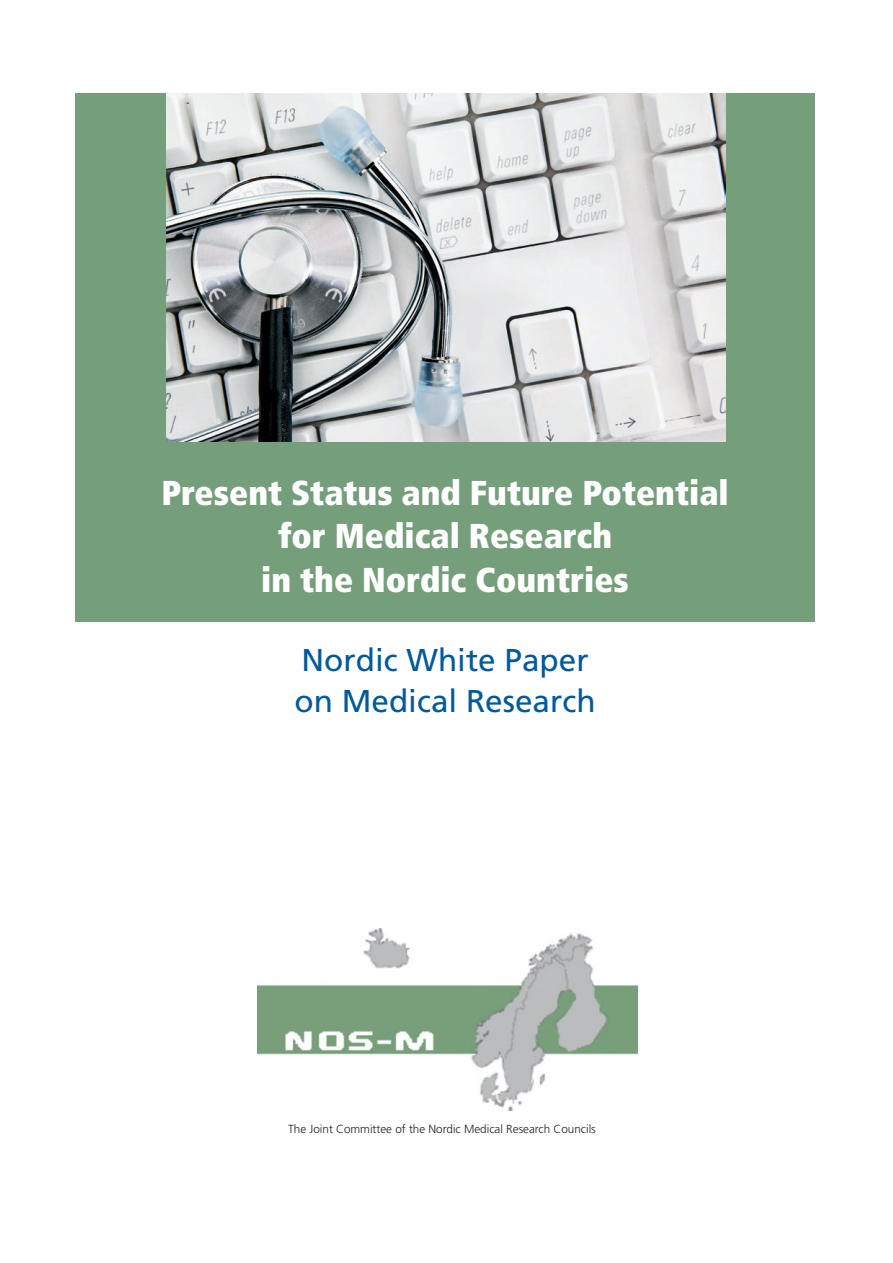
<style>
.page{position:relative;width:893px;height:1263px;background:#fff}
.page>*{position:absolute;margin:0;border:0;box-sizing:border-box;transform-origin:0 0}
.Nimiö1{font:900 condensed 34.5px/43.5px "Frutiger";color:#fff;text-align:center}
.Nimiö1-2{font:31.5px/40.5px "Frutiger";color:#00599b}
.Kuvateksti{font:300 11.7px "Frutiger";color:#231f20}
</style>
<div class="page">
<div style="left:75px;top:94px;width:740px;height:528px;background:#759e7b"></div>
<img style="left:167px;top:94px;width:559px;height:347px">
<img style="left:257px;top:928px;width:381px;height:182px">
<p class="Nimiö1" style="left:161px;top:471px;width:569px">Present Status and Future Potential for Medical Research<br>in the Nordic Countries</p>
<p class="Nimiö1-2" style="left:295px;top:640px;width:303px">Nordic White Paper on Medical Research</p>
<p class="Kuvateksti" style="left:288px;top:1122px;width:309px">The Joint Committee of the Nordic Medical Research Councils</p>
</div>
